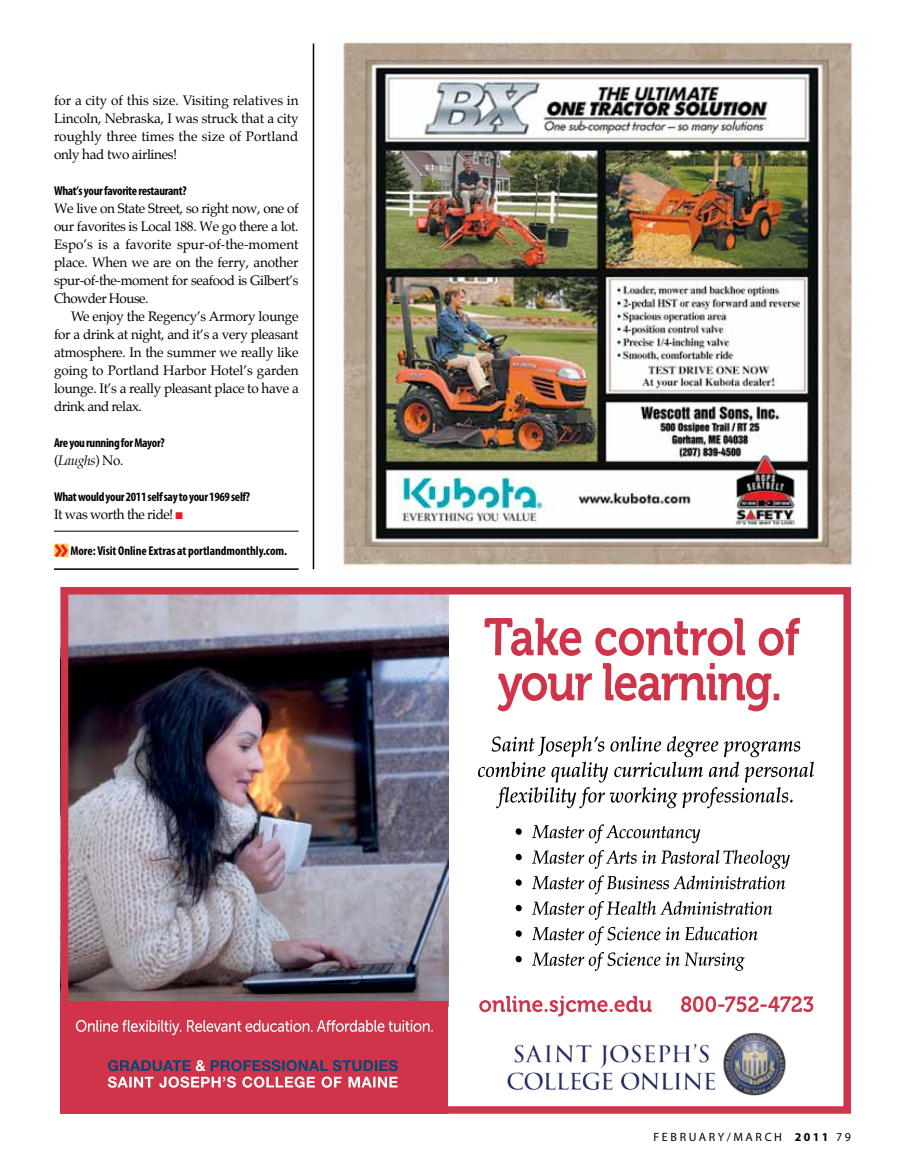
<style>
.page{position:relative;width:905px;height:1175px;background:#fff}
.page>*{position:absolute;margin:0;border:0;box-sizing:border-box;transform-origin:0 0}
.t1{font:13.5px/18px "Palatino";letter-spacing:-.025em;color:#000;text-align:justify}
.t2{font:italic 13.5px "Palatino";letter-spacing:-.03em;color:#000}
.t3{font:700 condensed 12.75px "Myriad Pro";letter-spacing:-.025em;color:#000}
.t4{font:700 condensed 12.75px "Myriad Pro";letter-spacing:-.005em;color:#000}
.t5{font:12px "Myriad Pro";letter-spacing:.215em;color:#000}
.s1{font-style:normal}
.s2{color:#ed1d24}
.s3{font-family:"Meta";font-stretch:normal;font-size:21px;color:#ed1d24}
.s4{font-weight:700}
</style>
<div class="page">
<img style="left:70px;top:596px;width:378px;height:405px">
<div style="left:61px;top:587px;width:789px;height:526px;border:8px solid #cf344a"></div>
<div style="left:61px;top:1001px;width:387px;height:112px;background:#cf344a"></div>
<svg style="left:478px;top:736px;width:336px;height:72px"></svg>
<svg style="left:497px;top:663px;width:282px;height:48px"></svg>
<svg style="left:484px;top:618px;width:316px;height:38px"></svg>
<svg style="left:479px;top:995px;width:334px;height:21px"></svg>
<img style="left:506px;top:1043px;width:215px;height:69px">
<img style="left:716px;top:1032px;width:76px;height:74px">
<svg style="left:76px;top:1019px;width:357px;height:16px"></svg>
<svg style="left:108px;top:1060px;width:290px;height:27px"></svg>
<svg style="left:515px;top:952px;width:229px;height:19px"></svg>
<svg style="left:515px;top:926px;width:242px;height:19px"></svg>
<svg style="left:515px;top:901px;width:257px;height:19px"></svg>
<svg style="left:515px;top:875px;width:270px;height:19px"></svg>
<svg style="left:515px;top:850px;width:274px;height:19px"></svg>
<svg style="left:515px;top:824px;width:185px;height:19px"></svg>
<img style="left:338px;top:41px;width:517px;height:526px">
<hr style="left:313px;top:44px;width:1px;height:525px;background:#000">
<hr style="left:54px;top:568px;width:244px;height:2px;background:#000">
<hr style="left:54px;top:531px;width:244px;height:1px;background:#000">
<div style="left:54px;top:543px;width:15px;height:14px;background:#ffcd5b"></div>
<p class="t1" style="left:54px;top:91px;width:246px">for a city of this size. Visiting relatives in Lincoln, Nebraska, I was struck that a city roughly three times the size of Portland only had two airlines!</p>
<p class="t3" style="left:54px;top:183px;width:134px">What’s your favorite restaurant?</p>
<p class="t1" style="left:54px;top:199px;width:246px">We live on State Street, so right now, one of our favorites is Local 188. We go there a lot.<br>Espo’s is a favorite spur-of-the-moment place. When we are on the ferry, another spur-of-the-moment for seafood is Gilbert’s Chowder House.</p>
<p class="t1" style="left:54px;top:307px;width:246px;text-indent:17px">We enjoy the Regency’s Armory lounge for a drink at night, and it’s a very pleasant atmosphere. In the summer we really like going to Portland Harbor Hotel’s garden lounge. It’s a really pleasant place to have a drink and relax.</p>
<p class="t3" style="left:54px;top:435px;width:112px">Are you running for Mayor?</p>
<p class="t2" style="left:54px;top:450px;width:71px"><span class="s1">(</span>Laughs<span class="s1">) No.</span></p>
<p class="t3" style="left:54px;top:489px;width:197px">What would your 2011 self say to your 1969 self?</p>
<p class="t1" style="left:54px;top:505px;width:130px">It was worth the ride! <span class="s2">■</span></p>
<p class="t4" style="left:54px;top:543px;width:234px"><span class="s3">&gt;&gt;</span>More: Visit Online Extras at portlandmonthly.com.</p>
<p class="t5" style="left:653px;top:1129px;width:199px">FEBRUARY/MARCH <span class="s4">2011</span> 79</p>
</div>
